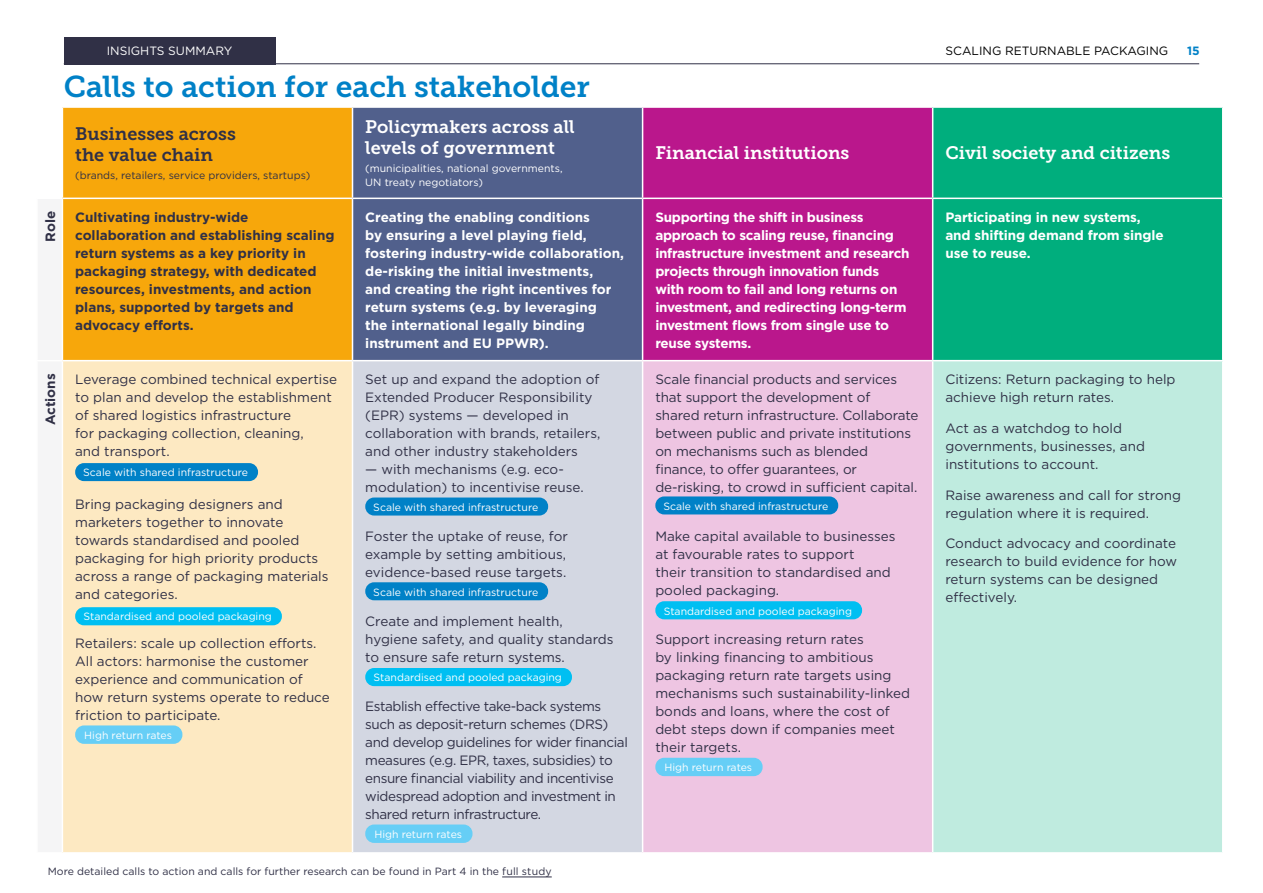
<style>
.page{position:relative;width:1263px;height:893px;background:#fff}
.page>*{position:absolute;margin:0;border:0;box-sizing:border-box;transform-origin:0 0}
.t1{font:30px "Museo Slab 700";color:#0081c7}
.t2{font:18px/21px "Museo Slab 700";color:#fff}
.t3{font:18px/21px "Museo Slab 700";color:#303046}
.t4{font:13.5px/18px "Gotham";color:#303046}
.t5{font:700 13.5px/18px "Gotham";letter-spacing:-.015em;color:#fff}
.t6{font:13.5px/18px "Gotham";letter-spacing:-.03em;color:#303046}
.t7{font:700 13.5px/18px "Gotham";color:#303046}
.t8{font:12px "Gotham";color:#000}
.t9{font:12px "Gotham";color:#fff}
.t10{font:700 12px "Gotham";color:#0081c7}
.t11{font:10.5px/13.5px "Gotham";color:#fff}
.t12{font:10.5px "Gotham";color:#303046}
</style>
<div class="page">
<div style="left:64px;top:37px;width:211px;height:27px;background:#303046"></div>
<hr style="left:64px;top:63px;width:1135px;height:1px;background:#303046">
<div style="left:63px;top:108px;width:289px;height:252px;background:#f7a70b"></div>
<div style="left:353px;top:108px;width:289px;height:252px;background:#51608c"></div>
<div style="left:643px;top:108px;width:289px;height:252px;background:#ba178c"></div>
<div style="left:933px;top:107px;width:290px;height:91px;background:#00ae7d"></div>
<div style="left:933px;top:198px;width:290px;height:163px;background:#00ae7d"></div>
<div style="left:62px;top:361px;width:290px;height:492px;background:#fde9c2"></div>
<div style="left:352px;top:361px;width:291px;height:492px;background:#d3d7e2"></div>
<div style="left:643px;top:361px;width:290px;height:492px;background:#eec5e2"></div>
<div style="left:933px;top:361px;width:290px;height:492px;background:#bfebdf"></div>
<hr style="left:933px;top:106px;width:290px;height:2px;background:#fff">
<hr style="left:1222px;top:108px;width:1px;height:90px;background:#fff">
<hr style="left:62px;top:198px;width:290px;height:1px;background:#fff">
<hr style="left:352px;top:198px;width:291px;height:1px;background:#fff">
<hr style="left:643px;top:198px;width:290px;height:1px;background:#fff">
<hr style="left:933px;top:198px;width:290px;height:1px;background:#fff">
<hr style="left:1222px;top:199px;width:1px;height:161px;background:#fff">
<hr style="left:62px;top:361px;width:1px;height:491px;background:#fff">
<hr style="left:352px;top:361px;width:1px;height:491px;background:#fff">
<hr style="left:642px;top:361px;width:1px;height:491px;background:#fff">
<hr style="left:933px;top:360px;width:290px;height:1px;background:#fff">
<hr style="left:932px;top:361px;width:1px;height:491px;background:#fff">
<hr style="left:1222px;top:361px;width:1px;height:491px;background:#fff">
<hr style="left:62px;top:852px;width:290px;height:2px;background:#fff">
<hr style="left:352px;top:852px;width:291px;height:2px;background:#fff">
<hr style="left:643px;top:852px;width:290px;height:2px;background:#fff">
<hr style="left:933px;top:852px;width:290px;height:2px;background:#fff">
<div style="left:75px;top:463px;width:183px;height:18px;background:#0081c7;border-radius:9px"></div>
<div style="left:75px;top:607px;width:207px;height:18px;background:#00bff2;border-radius:9px"></div>
<div style="left:75px;top:725px;width:107px;height:19px;background:#66cef6;border-radius:9px"></div>
<div style="left:365px;top:497px;width:183px;height:18px;background:#0081c7;border-radius:9px"></div>
<div style="left:365px;top:582px;width:183px;height:18px;background:#0081c7;border-radius:9px"></div>
<div style="left:365px;top:668px;width:207px;height:18px;background:#00bff2;border-radius:9px"></div>
<div style="left:365px;top:824px;width:107px;height:19px;background:#66cef6;border-radius:9px"></div>
<div style="left:655px;top:496px;width:183px;height:18px;background:#0081c7;border-radius:9px"></div>
<div style="left:655px;top:601px;width:207px;height:18px;background:#00bff2;border-radius:9px"></div>
<div style="left:655px;top:758px;width:108px;height:18px;background:#66cef6;border-radius:9px"></div>
<hr style="left:502px;top:876px;width:50px;height:1px;background:#303046">
<p class="t9" style="left:107px;top:43px;width:127px">INSIGHTS SUMMARY</p>
<p class="t8" style="left:945px;top:43px;width:224px">SCALING RETURNABLE PACKAGING</p>
<p class="t10" style="left:1187px;top:43px;width:14px">15</p>
<h1 class="t1" style="left:64px;top:69px;width:528px">Calls to action for each stakeholder</h1>
<h2 class="t3" style="left:75px;top:123px;width:162px">Businesses across the value chain</h2>
<p class="t12" style="left:75px;top:168px;width:237px">(brands, retailers, service providers, startups)</p>
<h2 class="t2" style="left:365px;top:117px;width:211px">Policymakers across all levels of government</h2>
<p class="t11" style="left:365px;top:161px;width:199px">(municipalities, national governments,<br>UN treaty negotiators)</p>
<h2 class="t2" style="left:655px;top:143px;width:196px">Financial institutions</h2>
<h2 class="t2" style="left:945px;top:143px;width:226px">Civil society and citizens</h2>
<p class="t7" style="left:41px;top:242px;width:32px;rotate:-90deg">Role</p>
<p class="t7" style="left:75px;top:208px;width:261px">Cultivating industry-wide collaboration and establishing scaling return systems as a key priority in packaging strategy, with dedicated resources, investments, and action plans, supported by targets and advocacy efforts.</p>
<p class="t5" style="left:365px;top:208px;width:260px">Creating the enabling conditions<br>by ensuring a level playing field, fostering industry-wide collaboration, de-risking the initial investments,<br>and creating the right incentives for return systems (e.g. by leveraging<br>the international legally binding instrument and EU PPWR).</p>
<p class="t5" style="left:655px;top:208px;width:256px">Supporting the shift in business approach to scaling reuse, financing infrastructure investment and research projects through innovation funds with room to fail and long returns on investment, and redirecting long-term investment flows from single use to reuse systems.</p>
<p class="t5" style="left:945px;top:208px;width:220px">Participating in new systems, and shifting demand from single use to reuse.</p>
<p class="t7" style="left:41px;top:425px;width:53px;rotate:-90deg">Actions</p>
<p class="t4" style="left:75px;top:370px;width:263px">Leverage combined technical expertise to plan and develop the establishment of shared logistics infrastructure<br>for packaging collection, cleaning,<br>and transport.</p>
<p class="t11" style="left:83px;top:466px;width:166px">Scale with shared infrastructure</p>
<p class="t4" style="left:75px;top:495px;width:255px">Bring packaging designers and marketers together to innovate towards standardised and pooled packaging for high priority products across a range of packaging materials and categories.</p>
<p class="t11" style="left:84px;top:610px;width:190px">Standardised and pooled packaging</p>
<p class="t4" style="left:75px;top:634px;width:256px">Retailers: scale up collection efforts.<br>All actors: harmonise the customer experience and communication of how return systems operate to reduce friction to participate.</p>
<p class="t11" style="left:84px;top:728px;width:89px">High return rates</p>
<p class="t4" style="left:365px;top:370px;width:237px">Set up and expand the adoption of Extended Producer Responsibility (EPR) systems — developed in collaboration with brands, retailers, and other industry stakeholders</p>
<p class="t4" style="left:365px;top:460px;width:220px">— with mechanisms (e.g. eco&shy;modulation) to incentivise reuse.</p>
<p class="t11" style="left:373px;top:500px;width:166px">Scale with shared infrastructure</p>
<p class="t4" style="left:365px;top:527px;width:204px">Foster the uptake of reuse, for example by setting ambitious, evidence-based reuse targets.</p>
<p class="t11" style="left:373px;top:585px;width:166px">Scale with shared infrastructure</p>
<p class="t4" style="left:365px;top:612px;width:250px">Create and implement health, hygiene safety, and quality standards to ensure safe return systems.</p>
<p class="t11" style="left:374px;top:671px;width:190px">Standardised and pooled packaging</p>
<p class="t6" style="left:365px;top:696px;width:264px">Establish effective take-back systems such as deposit-return schemes (DRS) and develop guidelines for wider financial measures (e.g. EPR, taxes, subsidies) to ensure financial viability and incentivise widespread adoption and investment in shared return infrastructure.</p>
<p class="t11" style="left:374px;top:827px;width:89px">High return rates</p>
<p class="t4" style="left:655px;top:370px;width:265px">Scale financial products and services that support the development of<br>shared return infrastructure. Collaborate between public and private institutions on mechanisms such as blended finance, to offer guarantees, or de-risking, to crowd in sufficient capital.</p>
<p class="t11" style="left:663px;top:499px;width:166px">Scale with shared infrastructure</p>
<p class="t4" style="left:655px;top:527px;width:242px">Make capital available to businesses at favourable rates to support<br>their transition to standardised and pooled packaging.</p>
<p class="t11" style="left:664px;top:604px;width:190px">Standardised and pooled packaging</p>
<p class="t4" style="left:655px;top:630px;width:256px">Support increasing return rates<br>by linking financing to ambitious packaging return rate targets using mechanisms such sustainability-linked bonds and loans, where the cost of debt steps down if companies meet their targets.</p>
<p class="t11" style="left:664px;top:760px;width:89px">High return rates</p>
<p class="t4" style="left:945px;top:370px;width:232px">Citizens: Return packaging to help achieve high return rates.</p>
<p class="t4" style="left:945px;top:419px;width:201px">Act as a watchdog to hold governments, businesses, and institutions to account.</p>
<p class="t4" style="left:945px;top:486px;width:237px">Raise awareness and call for strong regulation where it is required.</p>
<p class="t4" style="left:945px;top:534px;width:233px">Conduct advocacy and coordinate research to build evidence for how return systems can be designed effectively.</p>
<p class="t12" style="left:48px;top:865px;width:505px">More detailed calls to action and calls for further research can be found in Part 4 in the full study</p>
</div>
